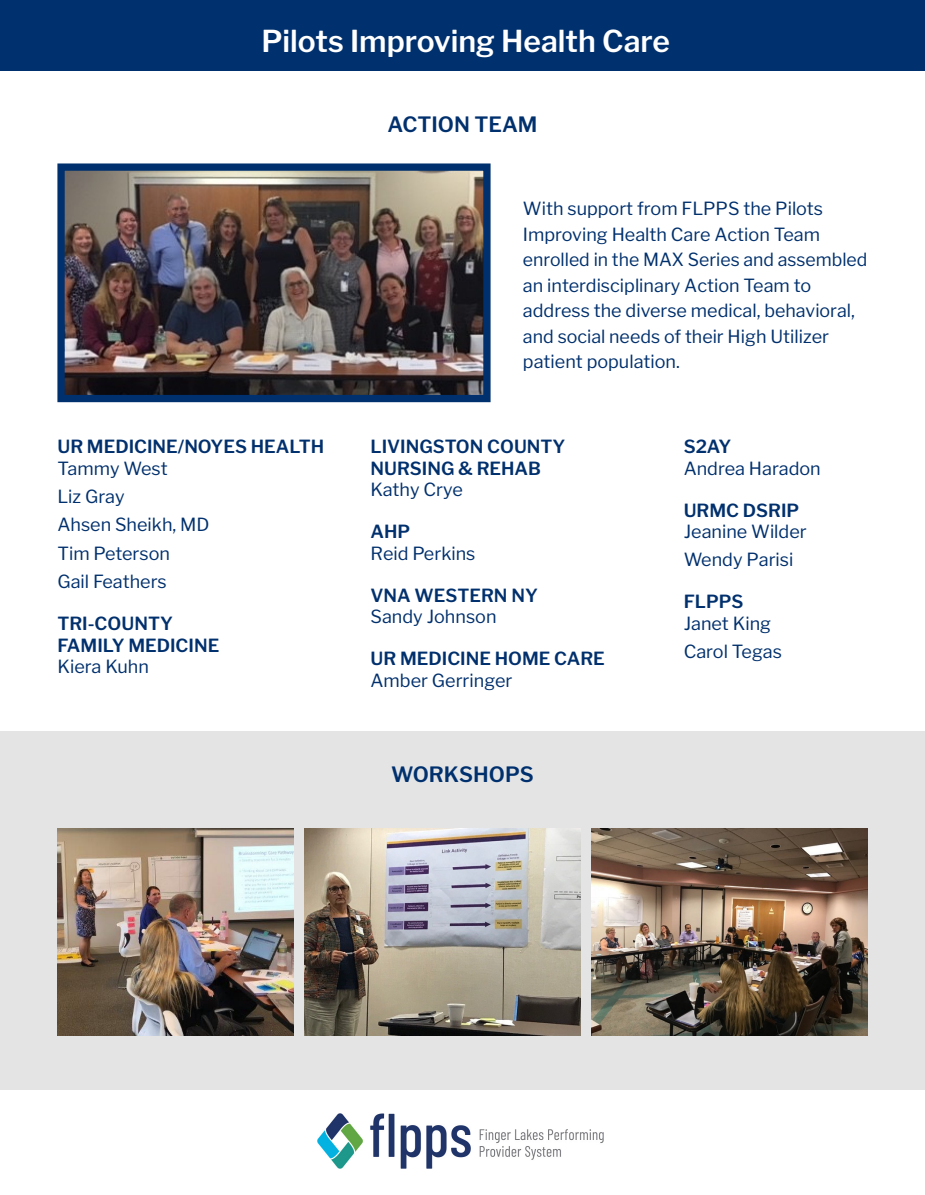
<style>
.page{position:relative;width:925px;height:1195px;background:#fff}
.page>*{position:absolute;margin:0;border:0;box-sizing:border-box;transform-origin:0 0}
.t1{font:600 30px "Libre Franklin";color:#fff}
.t2{font:600 21px "Libre Franklin";color:#00306d}
.t3{font:18px/25.5px "Libre Franklin";color:#00306d}
.t4{font:600 18px/21.6px "Libre Franklin";color:#00306d}
</style>
<div class="page">
<div style="left:0;top:731px;width:925px;height:359px;background:#e4e4e4"></div>
<div style="left:0;top:0;width:925px;height:71px;background:#00306d"></div>
<img style="left:317px;top:1113px;width:286px;height:55px">
<img style="left:65px;top:171px;width:417px;height:223px">
<div style="left:57px;top:163px;width:433px;height:239px;border:7px solid #00306d"></div>
<img style="left:57px;top:829px;width:236px;height:207px">
<img style="left:304px;top:829px;width:277px;height:207px">
<img style="left:591px;top:829px;width:276px;height:207px">
<p class="t1" style="left:261px;top:23px;width:410px">Pilots Improving Health Care</p>
<p class="t2" style="left:387px;top:111px;width:152px">ACTION TEAM</p>
<p class="t4" style="left:57px;top:436px;width:268px">UR MEDICINE/NOYES HEALTH</p>
<p class="t3" style="left:57px;top:455px;width:112px">Tammy West</p>
<p class="t3" style="left:57px;top:484px;width:69px">Liz Gray</p>
<p class="t3" style="left:57px;top:512px;width:154px">Ahsen Sheikh, MD</p>
<p class="t3" style="left:57px;top:540px;width:114px">Tim Peterson</p>
<p class="t3" style="left:57px;top:569px;width:111px">Gail Feathers</p>
<p class="t4" style="left:57px;top:613px;width:163px">TRI-COUNTY<br>FAMILY MEDICINE</p>
<p class="t3" style="left:57px;top:654px;width:93px">Kiera Kuhn</p>
<p class="t3" style="left:523px;top:196px;width:346px">With support from FLPPS the Pilots Improving Health Care Action Team enrolled in the MAX Series and assembled an interdisciplinary Action Team to address the diverse medical, behavioral, and social needs of their High Utilizer patient population.</p>
<p class="t4" style="left:370px;top:436px;width:196px">LIVINGSTON COUNTY<br>NURSING &amp; REHAB</p>
<p class="t3" style="left:370px;top:477px;width:94px">Kathy Crye</p>
<p class="t4" style="left:370px;top:521px;width:41px">AHP</p>
<p class="t3" style="left:370px;top:540px;width:106px">Reid Perkins</p>
<p class="t4" style="left:370px;top:584px;width:169px">VNA WESTERN NY</p>
<p class="t3" style="left:370px;top:604px;width:127px">Sandy Johnson</p>
<p class="t4" style="left:370px;top:648px;width:236px">UR MEDICINE HOME CARE</p>
<p class="t3" style="left:370px;top:667px;width:143px">Amber Gerringer</p>
<p class="t2" style="left:391px;top:761px;width:144px">WORKSHOPS</p>
<p class="t4" style="left:684px;top:436px;width:49px">S2AY</p>
<p class="t3" style="left:684px;top:455px;width:139px">Andrea Haradon</p>
<p class="t4" style="left:684px;top:499px;width:117px">URMC DSRIP</p>
<p class="t3" style="left:684px;top:519px;width:125px">Jeanine Wilder</p>
<p class="t3" style="left:684px;top:547px;width:111px">Wendy Parisi</p>
<p class="t4" style="left:684px;top:591px;width:61px">FLPPS</p>
<p class="t3" style="left:684px;top:611px;width:89px">Janet King</p>
<p class="t3" style="left:684px;top:639px;width:100px">Carol Tegas</p>
</div>
